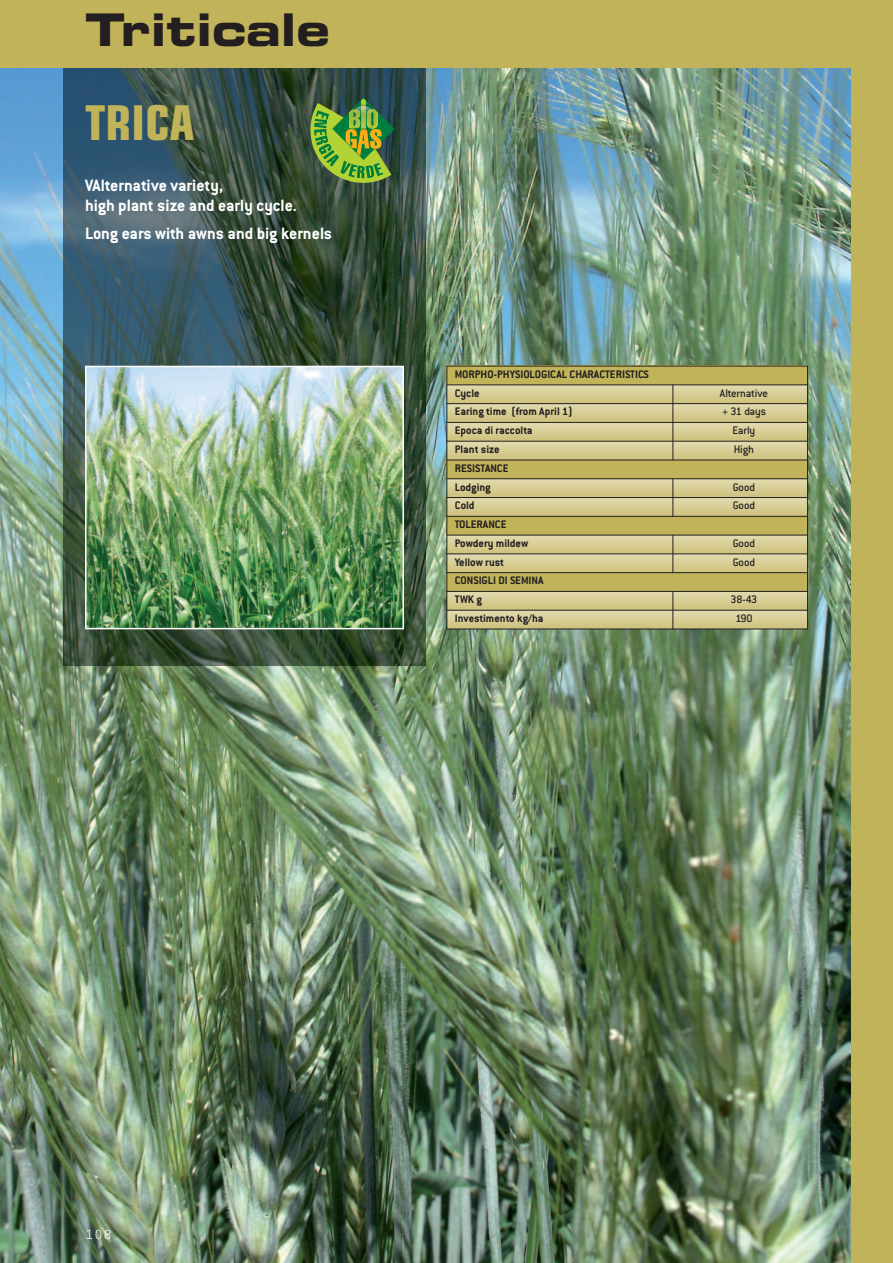
<style>
.page{position:relative;width:893px;height:1263px;background:#fff}
.page>*{position:absolute;margin:0;border:0;box-sizing:border-box;transform-origin:0 0}
.t1{font:700 condensed 48px "Eurostile";color:#c1b359}
.t2{font:45px "Eurostile Bold Extended Two";color:#231f20}
.t3{font:700 18px/19.5px "Conduit ITC";color:#fff}
.t4{font:15px "Courier";color:#fff}
.t5{font:700 12px/18.8px "Conduit ITC";color:#231f20}
.t6{font:500 12px "Conduit ITC";letter-spacing:-.015em;color:#231f20}
</style>
<div class="page">
<div style="left:808px;top:0;width:85px;height:1263px;background:#c1b359"></div>
<img style="left:0;top:68px;width:850px;height:1195px">
<img style="left:64px;top:68px;width:361px;height:597px">
<div style="left:0;top:0;width:887px;height:68px;background:#c1b359"></div>
<img style="left:88px;top:369px;width:313px;height:257px">
<div style="left:85px;top:366px;width:319px;height:263px;border:2px solid #fff"></div>
<img style="left:310px;top:98px;width:85px;height:85px">
<div style="left:446px;top:366px;width:361px;height:19px;background:#c1b359"></div>
<svg style="left:447px;top:385px;width:225px;height:18px"></svg>
<svg style="left:673px;top:385px;width:134px;height:18px"></svg>
<svg style="left:447px;top:404px;width:225px;height:18px"></svg>
<svg style="left:673px;top:404px;width:134px;height:18px"></svg>
<svg style="left:447px;top:423px;width:225px;height:18px"></svg>
<svg style="left:673px;top:423px;width:134px;height:18px"></svg>
<svg style="left:447px;top:442px;width:225px;height:18px"></svg>
<svg style="left:673px;top:442px;width:134px;height:18px"></svg>
<div style="left:446px;top:460px;width:361px;height:19px;background:#c1b359"></div>
<svg style="left:447px;top:479px;width:225px;height:18px"></svg>
<svg style="left:673px;top:479px;width:134px;height:18px"></svg>
<svg style="left:447px;top:498px;width:225px;height:18px"></svg>
<svg style="left:673px;top:498px;width:134px;height:18px"></svg>
<div style="left:446px;top:516px;width:361px;height:19px;background:#c1b359"></div>
<svg style="left:447px;top:536px;width:225px;height:17px"></svg>
<svg style="left:673px;top:536px;width:134px;height:17px"></svg>
<svg style="left:447px;top:554px;width:225px;height:18px"></svg>
<svg style="left:673px;top:554px;width:134px;height:18px"></svg>
<div style="left:446px;top:573px;width:361px;height:18px;background:#c1b359"></div>
<svg style="left:447px;top:592px;width:225px;height:18px"></svg>
<svg style="left:673px;top:592px;width:134px;height:18px"></svg>
<svg style="left:447px;top:611px;width:225px;height:18px"></svg>
<svg style="left:673px;top:611px;width:134px;height:18px"></svg>
<hr style="left:446px;top:366px;width:1px;height:263px;background:#231f20">
<hr style="left:672px;top:384px;width:1px;height:76px;background:#231f20">
<hr style="left:672px;top:478px;width:1px;height:39px;background:#231f20">
<hr style="left:672px;top:535px;width:1px;height:38px;background:#231f20">
<hr style="left:672px;top:591px;width:1px;height:38px;background:#231f20">
<hr style="left:807px;top:366px;width:1px;height:263px;background:#231f20">
<hr style="left:446px;top:366px;width:362px;height:1px;background:#231f20">
<hr style="left:446px;top:384px;width:362px;height:1px;background:#231f20">
<hr style="left:446px;top:403px;width:362px;height:1px;background:#231f20">
<hr style="left:446px;top:422px;width:362px;height:1px;background:#231f20">
<hr style="left:446px;top:441px;width:362px;height:1px;background:#231f20">
<hr style="left:446px;top:460px;width:362px;height:1px;background:#231f20">
<hr style="left:446px;top:478px;width:362px;height:1px;background:#231f20">
<hr style="left:446px;top:497px;width:362px;height:1px;background:#231f20">
<hr style="left:446px;top:516px;width:362px;height:1px;background:#231f20">
<hr style="left:446px;top:535px;width:362px;height:1px;background:#231f20">
<hr style="left:446px;top:553px;width:362px;height:1px;background:#231f20">
<hr style="left:446px;top:572px;width:362px;height:1px;background:#231f20">
<hr style="left:446px;top:591px;width:362px;height:1px;background:#231f20">
<hr style="left:446px;top:610px;width:362px;height:1px;background:#231f20">
<hr style="left:446px;top:629px;width:362px;height:1px;background:#231f20">
<h2 class="t2" style="left:85px;top:14px;width:246px">Triticale</h2>
<h1 class="t1" style="left:85px;top:105px;width:111px">TRICA</h1>
<h3 class="t3" style="left:85px;top:178px;width:213px">VAlternative variety,<br>high plant size and early cycle.</h3>
<h3 class="t3" style="left:85px;top:226px;width:249px">Long ears with awns and big kernels</h3>
<p class="t5" style="left:455px;top:366px;width:196px">MORPHO-PHYSIOLOGICAL CHARACTERISTICS<br>Cycle</p>
<p class="t6" style="left:720px;top:389px;width:50px">Alternative</p>
<p class="t5" style="left:455px;top:404px;width:119px">Earing time (from April 1)</p>
<p class="t6" style="left:722px;top:408px;width:45px">+ 31 days</p>
<p class="t5" style="left:455px;top:422px;width:79px">Epoca di raccolta</p>
<p class="t6" style="left:733px;top:427px;width:24px">Early</p>
<p class="t5" style="left:455px;top:441px;width:46px">Plant size</p>
<p class="t6" style="left:734px;top:445px;width:22px">High</p>
<p class="t5" style="left:455px;top:460px;width:55px">RESISTANCE<br>Lodging</p>
<p class="t6" style="left:733px;top:483px;width:24px">Good</p>
<p class="t5" style="left:455px;top:497px;width:21px">Cold</p>
<p class="t6" style="left:733px;top:502px;width:24px">Good</p>
<p class="t5" style="left:455px;top:516px;width:75px">TOLERANCE<br>Powdery mildew</p>
<p class="t6" style="left:733px;top:539px;width:24px">Good</p>
<p class="t5" style="left:455px;top:554px;width:51px">Yellow rust</p>
<p class="t6" style="left:733px;top:558px;width:24px">Good</p>
<p class="t5" style="left:455px;top:573px;width:90px">CONSIGLI DI SEMINA<br>TWK g</p>
<p class="t6" style="left:730px;top:596px;width:28px">38-43</p>
<p class="t5" style="left:455px;top:610px;width:90px">Investimento kg/ha</p>
<p class="t6" style="left:735px;top:614px;width:19px">190</p>
<p class="t4" style="left:85px;top:1229px;width:28px">108</p>
</div>
